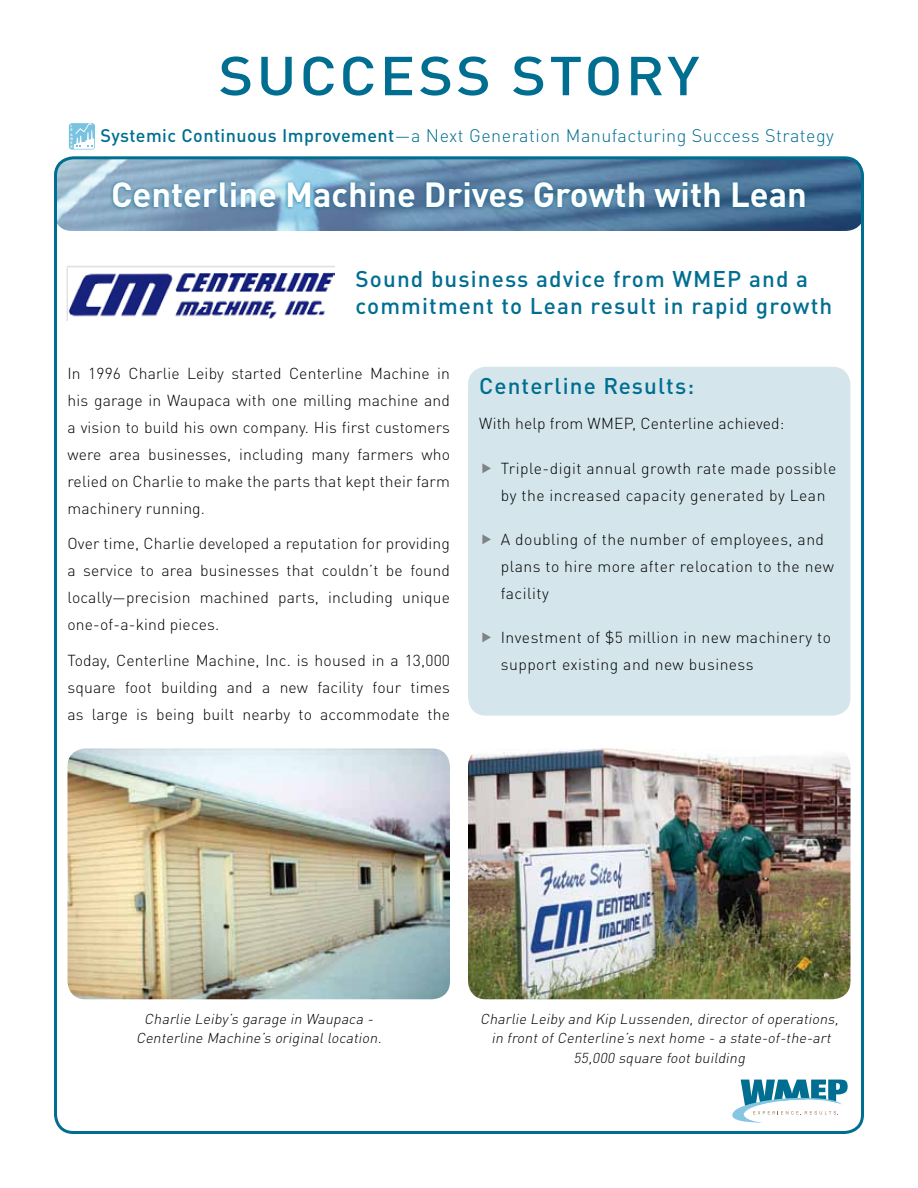
<style>
.page{position:relative;width:918px;height:1188px;background:#fff}
.page>*{position:absolute;margin:0;border:0;box-sizing:border-box;transform-origin:0 0}
.t1{font:500 54px "DIN Pro";letter-spacing:.05em;color:#006e91;scale:1.1 1}
.t2{font:700 34.5px "DIN Pro";color:#fff}
.t3{font:500 22.5px/27px "DIN Pro";letter-spacing:.05em;color:#006e91}
.t4{font:300 18px "DIN Pro";letter-spacing:.025em;color:#006e91}
.t5{font:300 15.75px/27px "DIN Pro";letter-spacing:.02em;color:#000;text-align:justify}
.t6{font:italic 300 14.25px/19.5px "DIN Pro";color:#000;text-align:center}
.t7{font:700 3.6px/4.2px "DIN Pro";color:#fff;text-align:justify}
.s1{font-weight:500}
</style>
<div class="page">
<img style="left:54px;top:160px;width:806px;height:71px">
<svg style="left:732px;top:1080px;width:116px;height:43px"></svg>
<div style="left:69px;top:123px;width:26px;height:27px;background:#7ac3e0;border-radius:3px"></div>
<svg style="left:74px;top:123px;width:20px;height:26px"></svg>
<div style="left:110px;top:179px;width:698px;height:32px;background:#006e91;opacity:.75"></div>
<img style="left:66px;top:266px;width:269px;height:54px">
<div style="left:468px;top:367px;width:382px;height:349px;background:#d4e6ec;border-radius:18px"></div>
<img style="left:68px;top:748px;width:382px;height:251px">
<img style="left:468px;top:748px;width:382px;height:251px">
<h1 class="t1" style="left:218px;top:32px;width:439px">SUCCESS STORY</h1>
<p class="t7" style="left:70px;top:123px;width:4px">L E A N E R</p>
<p class="t4" style="left:100px;top:121px;width:735px"><span class="s1">Systemic Continuous Improvement</span>—a Next Generation Manufacturing Success Strategy</p>
<h2 class="t2" style="left:111px;top:166px;width:697px">Centerline Machine Drives Growth with Lean</h2>
<h3 class="t3" style="left:356px;top:263px;width:478px">Sound business advice from WMEP and a commitment to Lean result in rapid growth</h3>
<p class="t5" style="left:68px;top:358px;width:384px">In 1996 Charlie Leiby started Centerline Machine in his garage in Waupaca with one milling machine and a vision to build his own company. His first customers were area businesses, including many farmers who relied on Charlie to make the parts that kept their farm machinery running.</p>
<p class="t5" style="left:68px;top:529px;width:384px">Over time, Charlie developed a reputation for providing a service to area businesses that couldn’t be found locally—precision machined parts, including unique one-of-a-kind pieces.</p>
<p class="t5" style="left:68px;top:645px;width:384px">Today, Centerline Machine, Inc. is housed in a 13,000 square foot building and a new facility four times as large is being built nearby to accommodate the</p>
<h3 class="t3" style="left:479px;top:370px;width:216px">Centerline Results:</h3>
<p class="t5" style="left:479px;top:409px;width:307px">With help from WMEP, Centerline achieved:</p>
<p class="t5" style="left:501px;top:453px;width:337px">Triple-digit annual growth rate made possible by the increased capacity generated by Lean</p>
<p class="t5" style="left:501px;top:524px;width:335px;text-align:left">A doubling of the number of employees, and plans to hire more after relocation to the new facility</p>
<p class="t5" style="left:501px;top:623px;width:332px">Investment of $5 million in new machinery to support existing and new business</p>
<p class="t6" style="left:136px;top:1008px;width:250px">Charlie Leiby’s garage in Waupaca -<br>Centerline Machine’s originallocation.</p>
<p class="t6" style="left:480px;top:1008px;width:363px">Charlie Leiby and Kip Lussenden,directorofoperations, in frontofCenterline’s nexthome - a state-of-the-art<br>55,000 square footbuilding</p>
</div>
